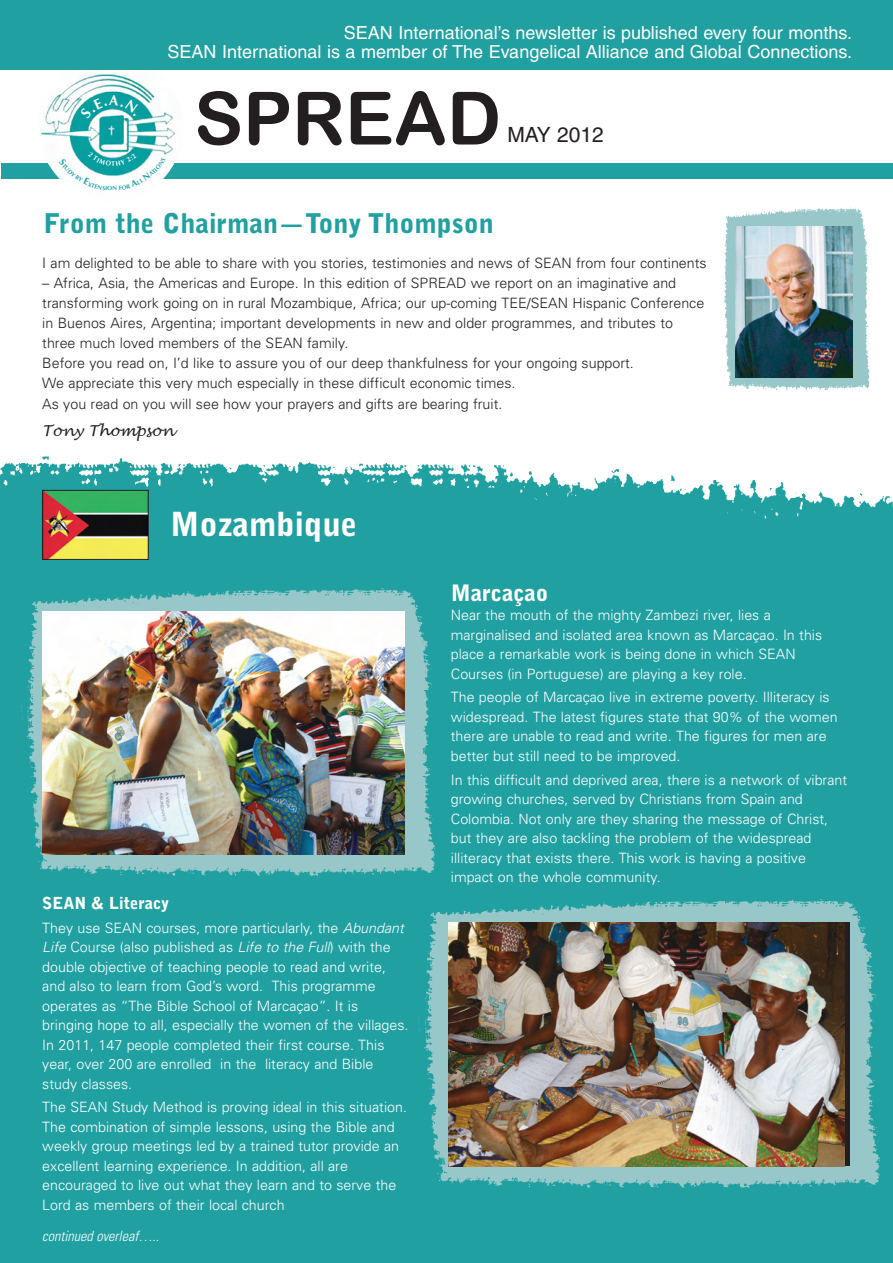
<style>
.page{position:relative;width:893px;height:1263px;background:#fff}
.page>*{position:absolute;margin:0;border:0;box-sizing:border-box;transform-origin:0 0}
.t1{font:73.5px "Arial Rounded MT Bold";color:#231f20}
.t2{font:900 33px "Bell Gothic Std";color:#fff}
.t3{font:900 27px "Bell Gothic Std";color:#20a0a1}
.t4{font:900 22.5px "Bell Gothic Std";color:#fff}
.t5{font:21px "Helvetica";color:#231f20}
.t6{font:18px/19.5px "Helvetica";color:#fff;text-align:right}
.t7{font:900 16.5px "Bell Gothic Std";color:#fff}
.t8{font:italic 15px "Lucida Handwriting";color:#231f20}
.t9{font:300 14.25px/19.5px "Univers";color:#fff}
.t10{font:300 14.25px/20.1px "Univers";color:#231f20}
.t11{font:italic 300 condensed 14.25px "Univers";color:#fff}
.t12{font:700 6.9px "Optima";color:#fff;scale:.92 1}
.s1{font-style:italic}
</style>
<div class="page">
<div style="left:2px;top:163px;width:891px;height:16px;background:#20a0a1"></div>
<img style="left:38px;top:69px;width:145px;height:109px">
<div style="left:0;top:0;width:893px;height:69px;background:#20a0a1"></div>
<div style="left:0;top:456px;width:893px;height:807px;background:#20a0a1"></div>
<img style="left:723px;top:207px;width:147px;height:184px">
<img style="left:736px;top:227px;width:116px;height:151px">
<img style="left:44px;top:492px;width:103px;height:66px">
<div style="left:42px;top:490px;width:107px;height:70px;border:1px solid #231f20"></div>
<img style="left:11px;top:579px;width:438px;height:312px">
<img style="left:43px;top:611px;width:362px;height:244px">
<img style="left:412px;top:891px;width:473px;height:311px">
<img style="left:448px;top:923px;width:396px;height:243px">
<svg style="left:80px;top:95px;width:58px;height:23px"></svg>
<svg style="left:59px;top:152px;width:107px;height:27px"></svg>
<p class="t6" style="left:168px;top:24px;width:686px">SEAN International’s newsletter is published every four months.<br>SEAN International is a member of The Evangelical Alliance and Global Connections.</p>
<p class="t12" style="left:111px;top:159px;width:5px">T</p>
<h1 class="t1" style="left:194px;top:75px;width:309px">SPREAD</h1>
<h3 class="t5" style="left:507px;top:127px;width:98px">MAY 2012</h3>
<h3 class="t3" style="left:44px;top:212px;width:452px">From the Chairman—Tony Thompson</h3>
<p class="t10" style="left:42px;top:254px;width:666px">I am delighted to be able to share with you stories, testimonies and news of SEAN from four continents</p>
<p class="t10" style="left:42px;top:274px;width:663px">– Africa, Asia, the Americas and Europe. In this edition of SPREAD we report on an imaginative and transforming work going on in rural Mozambique, Africa; our up-coming TEE/SEAN Hispanic Conference in Buenos Aires, Argentina; important developments in new and older programmes, and tributes to three much loved members of the SEAN family.<br>Before you read on, I’d like to assure you of our deep thankfulness for your ongoing support.<br>We appreciate this very much especially in these difficult economic times.<br>As you read on you will see how your prayers and gifts are bearing fruit.</p>
<p class="t8" style="left:42px;top:421px;width:133px">Tony Thompson</p>
<h2 class="t2" style="left:170px;top:511px;width:189px">Mozambique</h2>
<p class="t7" style="left:42px;top:896px;width:128px">SEAN &amp; Literacy</p>
<p class="t9" style="left:42px;top:919px;width:368px">They use SEAN courses, more particularly, the <span class="s1">Abundant Life</span> Course (also published as <span class="s1">Life to the Full</span>) with the double objective of teaching people to read and write, and also to learn from God’s word. This programme operates as “The Bible School of Marcaçao”. It is bringing hope to all, especially the women of the villages.<br>In 2011, 147 people completed their first course. This year, over 200 are enrolled in the literacy and Bible study classes.</p>
<p class="t9" style="left:42px;top:1099px;width:366px">The SEAN Study Method is proving ideal in this situation.<br>The combination of simple lessons, using the Bible and weekly group meetings led by a trained tutor provide an excellent learning experience. In addition, all are encouraged to live out what they learn and to serve the Lord as members of their local church</p>
<p class="t11" style="left:42px;top:1231px;width:121px">continued overleaf…..</p>
<h3 class="t4" style="left:451px;top:583px;width:99px">Marcaçao</h3>
<p class="t9" style="left:451px;top:607px;width:373px">Near the mouth of the mighty Zambezi river, lies a marginalised and isolated area known as Marcaçao. In this place a remarkable work is being done in which SEAN Courses (in Portuguese) are playing a key role.</p>
<p class="t9" style="left:451px;top:689px;width:388px">The people of Marcaçao live in extreme poverty. Illiteracy is widespread. The latest figures state that 90% of the women there are unable to read and write. The figures for men are better but still need to be improved.</p>
<p class="t9" style="left:451px;top:771px;width:398px">In this difficult and deprived area, there is a network of vibrant growing churches, served by Christians from Spain and Colombia. Not only are they sharing the message of Christ, but they are also tackling the problem of the widespread illiteracy that exists there. This work is having a positive impact on the whole community.</p>
</div>
